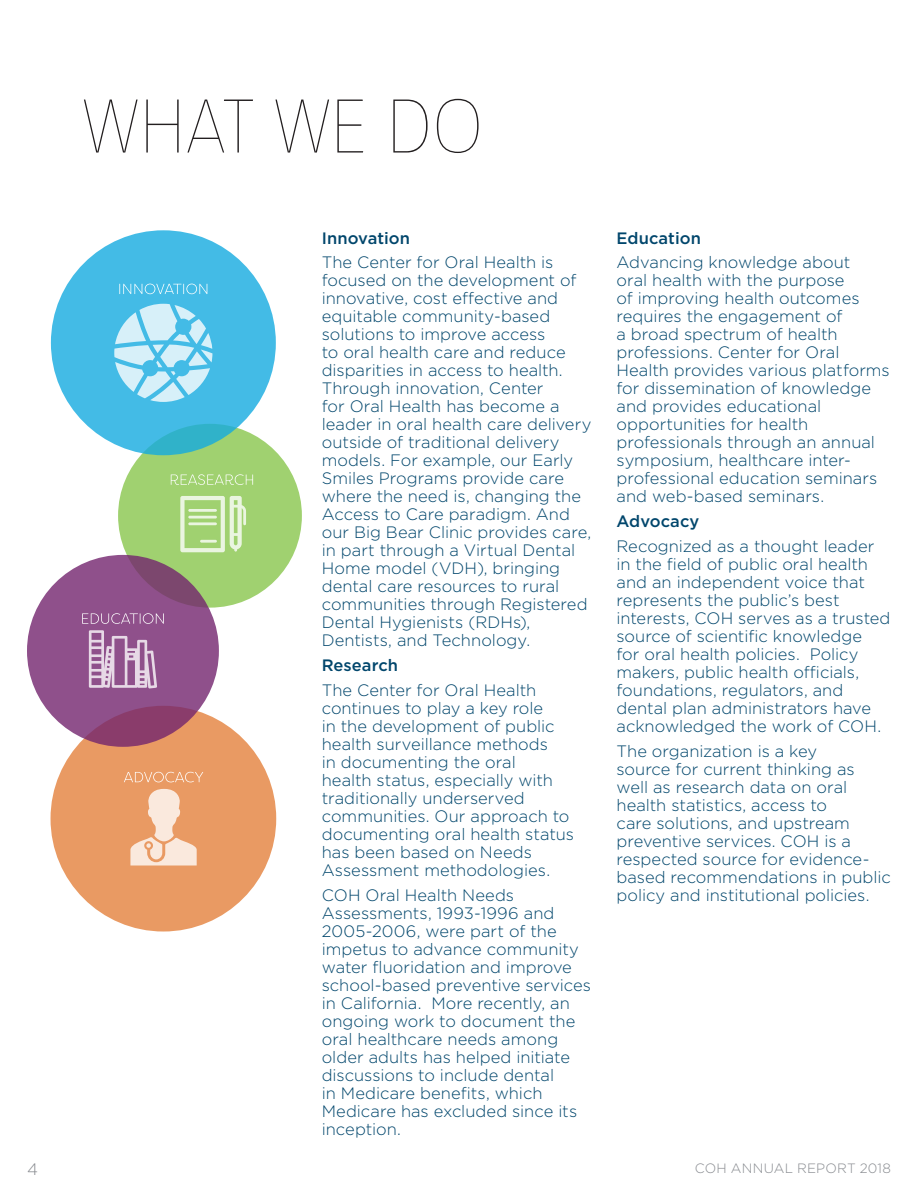
<style>
.page{position:relative;width:918px;height:1188px;background:#fff}
.page>*{position:absolute;margin:0;border:0;box-sizing:border-box;transform-origin:0 0}
.t1{font:100 72px "TF Forever";letter-spacing:-.02em;color:#231f20}
.t2{font:300 16.5px/18px "Gotham";color:#00466c}
.t3{font:500 16.5px "Gotham";color:#00466c}
.t4{font:300 16.5px "Gotham";color:#878a8f}
.t5{font:300 13.5px "Gotham";letter-spacing:.015em;color:#878a8f}
</style>
<div class="page">
<div style="left:51px;top:706px;width:225px;height:226px;background:#e99a63;border-radius:50%"></div>
<div style="left:118px;top:424px;width:184px;height:184px;background:#a0d170;border-radius:50%"></div>
<svg style="left:171px;top:474px;width:82px;height:11px"></svg>
<svg style="left:180px;top:496px;width:66px;height:56px"></svg>
<svg style="left:51px;top:230px;width:225px;height:225px;background:#43bae4"></svg>
<svg style="left:119px;top:284px;width:88px;height:10px"></svg>
<svg style="left:114px;top:304px;width:98px;height:98px;background:#92d7f0"></svg>
<svg style="left:27px;top:555px;width:192px;height:192px;background:#8d4d85"></svg>
<svg style="left:82px;top:613px;width:82px;height:11px"></svg>
<svg style="left:89px;top:630px;width:68px;height:58px;background:#b58cb2"></svg>
<svg style="left:124px;top:772px;width:79px;height:10px"></svg>
<svg style="left:130px;top:789px;width:67px;height:77px"></svg>
<h1 class="t1" style="left:81px;top:86px;width:404px">WHAT WE DO</h1>
<p class="t3" style="left:322px;top:227px;width:90px">Innovation</p>
<p class="t2" style="left:322px;top:253px;width:271px">The Center for Oral Health is focused on the development of innovative, cost effective and equitable community-based solutions to improve access<br>to oral health care and reduce disparities in access to health.<br>Through innovation, Center<br>for Oral Health has become a leader in oral health care delivery outside of traditional delivery models. For example, our Early<br>Smiles Programs provide care where the need is, changing the<br>Access to Care paradigm. And our Big Bear Clinic provides care, in part through a Virtual Dental<br>Home model (VDH), bringing dental care resources to rural communities through Registered<br>Dental Hygienists (RDHs),<br>Dentists, and Technology.</p>
<p class="t3" style="left:322px;top:654px;width:78px">Research</p>
<p class="t2" style="left:322px;top:681px;width:254px">The Center for Oral Health continues to play a key role<br>in the development of public health surveillance methods<br>in documenting the oral<br>health status, especially with traditionally underserved communities. Our approach to documenting oral health status has been based on Needs<br>Assessment methodologies.</p>
<p class="t2" style="left:322px;top:885px;width:271px">COH Oral Health Needs<br>Assessments, 1993-1996 and<br>2005-2006, were part of the impetus to advance community water fluoridation and improve school-based preventive services in California. More recently, an ongoing work to document the oral healthcare needs among older adults has helped initiate discussions to include dental<br>in Medicare benefits, which<br>Medicare has excluded since its inception.</p>
<p class="t3" style="left:617px;top:227px;width:86px">Education</p>
<p class="t2" style="left:617px;top:253px;width:275px">Advancing knowledge about<br>oral health with the purpose<br>of improving health outcomes requires the engagement of<br>a broad spectrum of health professions. Center for Oral<br>Health provides various platforms for dissemination of knowledge and provides educational opportunities for health professionals through an annual symposium, healthcare inter&shy;professional education seminars and web-based seminars.</p>
<p class="t3" style="left:617px;top:510px;width:84px">Advocacy</p>
<p class="t2" style="left:617px;top:537px;width:275px">Recognized as a thought leader in the field of public oral health and an independent voice that represents the public’s best interests, COH serves as a trusted source of scientific knowledge<br>for oral health policies. Policy makers, public health officials, foundations, regulators, and dental plan administrators have acknowledged the work of COH.</p>
<p class="t2" style="left:617px;top:741px;width:276px">The organization is a key<br>source for current thinking as<br>well as research data on oral health statistics, access to<br>care solutions, and upstream preventive services. COH is a respected source for evidence&shy;based recommendations in public policy and institutional policies.</p>
<p class="t4" style="left:27px;top:1158px;width:12px">4</p>
<p class="t5" style="left:695px;top:1160px;width:198px">COH ANNUAL REPORT 2018</p>
</div>
